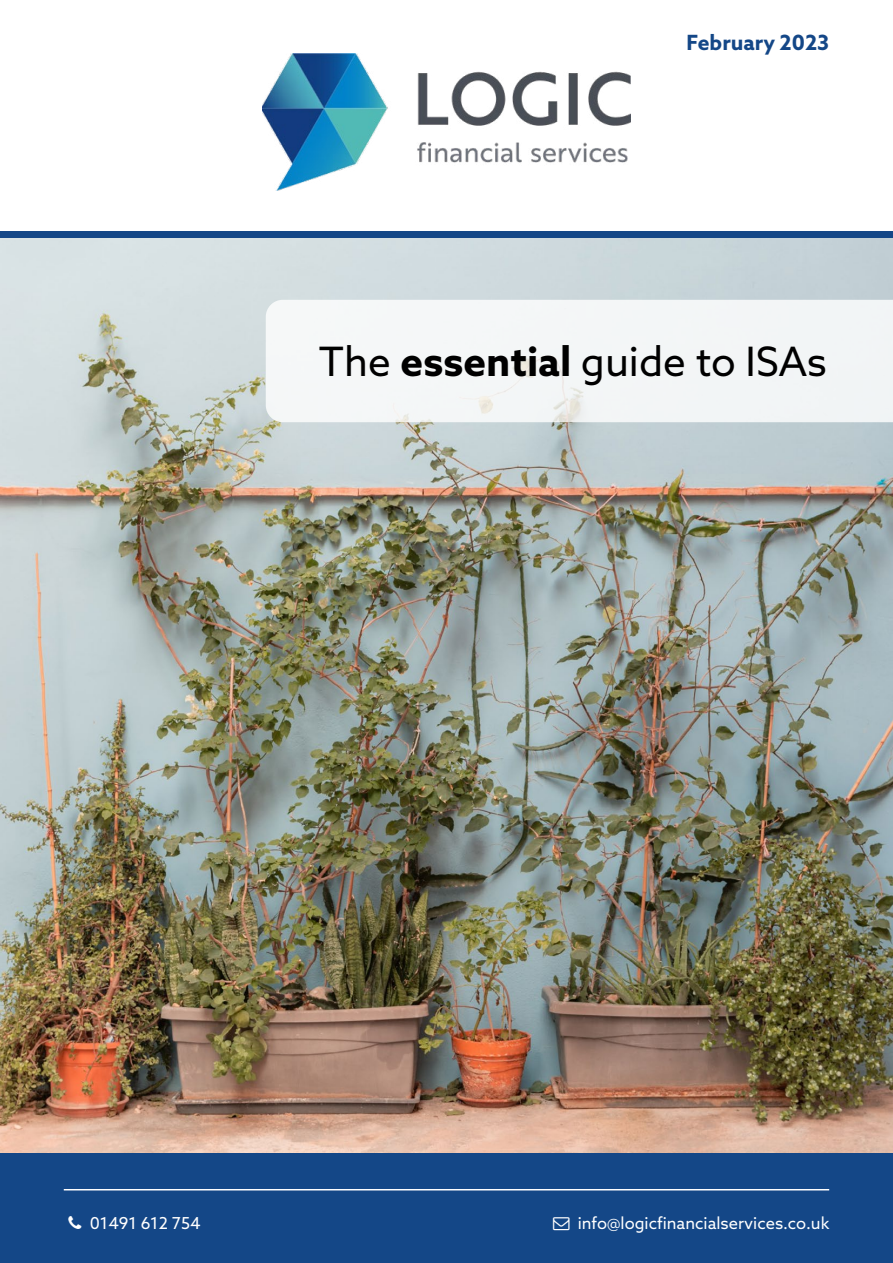
<style>
.page{position:relative;width:893px;height:1263px;background:#fff}
.page>*{position:absolute;margin:0;border:0;box-sizing:border-box;transform-origin:0 0}
.t1{font:40.5px "Azo Sans";color:#000}
.t2{font:700 21px "Azo Sans";color:#144787}
.t3{font:16.5px "Azo Sans";color:#fff}
.s1{font-weight:700}
</style>
<div class="page">
<img style="left:0;top:238px;width:893px;height:915px">
<div style="left:0;top:1153px;width:893px;height:110px;background:#144787"></div>
<div style="left:266px;top:300px;width:627px;height:122px;background:#f3f6f7"></div>
<hr style="left:64px;top:1189px;width:765px;height:1px;background:#fff">
<div style="left:0;top:232px;width:893px;height:6px;background:#144787"></div>
<img style="left:263px;top:54px;width:367px;height:137px">
<p class="t2" style="left:687px;top:29px;width:144px">February 2023</p>
<h1 class="t1" style="left:319px;top:335px;width:509px">The <span class="s1">essential</span> guide to ISAs</h1>
<p class="t3" style="left:90px;top:1212px;width:112px">01491 612 754</p>
<p class="t3" style="left:578px;top:1212px;width:253px">info@logicfinancialservices.co.uk</p>
</div>
